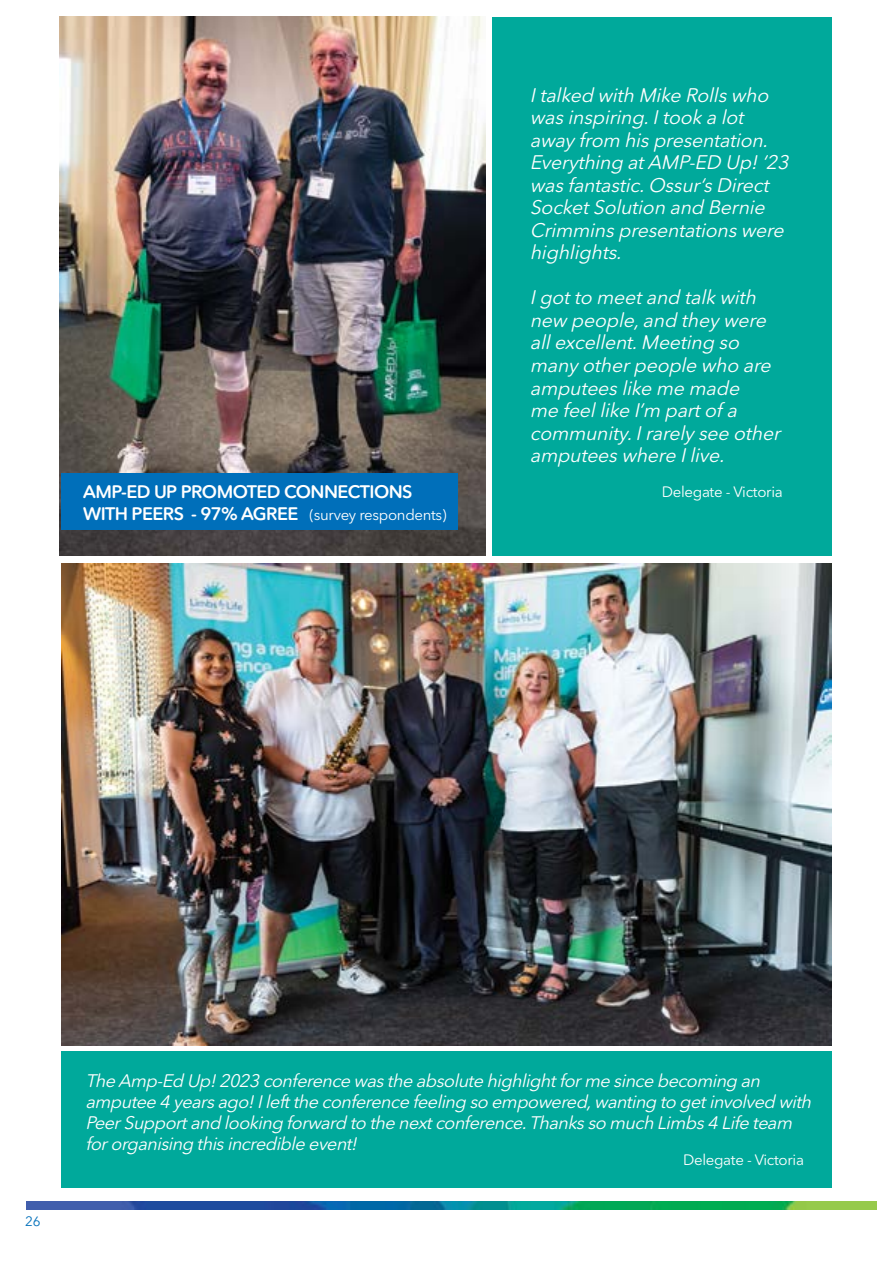
<style>
.page{position:relative;width:893px;height:1263px;background:#fff}
.page>*{position:absolute;margin:0;border:0;box-sizing:border-box;transform-origin:0 0}
.t1{font:italic 19.5px/22.5px "Avenir Next Rounded Std";color:#fff}
.t2{font:italic 18px/21px "Avenir Next Rounded Std";letter-spacing:-.03em;color:#fff}
.t3{font:600 18px "Avenir Next Rounded Std";letter-spacing:-.03em;color:#fff}
.t4{font:15px "Avenir Next Rounded Std";letter-spacing:-.02em;color:#fff}
.t5{font:13.5px "Avenir Next Rounded Std";color:#006fba}
.s1{font-weight:600;font-size:18px}
</style>
<div class="page">
<div style="left:61px;top:1052px;width:771px;height:136px;background:#00a99b"></div>
<div style="left:492px;top:17px;width:340px;height:538px;background:#00a99b"></div>
<img style="left:60px;top:17px;width:425px;height:538px">
<div style="left:61px;top:474px;width:397px;height:56px;background:#006fba"></div>
<img style="left:61px;top:563px;width:771px;height:482px">
<img style="left:26px;top:1209px;width:850px;height:1px">
<img style="left:26px;top:1201px;width:850px;height:8px">
<p class="t1" style="left:530px;top:84px;width:265px">Italked with Mike Rollswho wasinspiring.Itook a lot awayfrom hispresentation.<br>Everything atAMP-ED Up!‘23 wasfantastic.Ossur’sDirect<br>SocketSolution and Bernie<br>Crimminspresentationswere highlights.</p>
<p class="t1" style="left:530px;top:286px;width:257px">Igotto meetand talk with new people,and theywere allexcellent.Meeting so manyotherpeople who are amputeeslike me made<br>me feellike I’m partof a community.Irarelysee other amputeeswhere Ilive.</p>
<p class="t3" style="left:83px;top:480px;width:331px">AMP-ED UP PROMOTED CONNECTIONS</p>
<p class="t4" style="left:662px;top:483px;width:123px">Delegate - Victoria</p>
<p class="t4" style="left:83px;top:506px;width:365px"><span class="s1">WITH PEERS - 97% AGREE</span> (survey respondents)</p>
<p class="t5" style="left:25px;top:1213px;width:17px">26</p>
<p class="t2" style="left:85px;top:1071px;width:732px">The Amp-Ed Up!2023 conference wasthe absolute highlightforme since becoming an amputee 4 yearsago!Ileftthe conference feeling so empowered,wanting to getinvolved with PeerSupportand looking forward to the nextconference.Thanksso much Limbs4 Life team fororganising thisincredible event!</p>
<p class="t4" style="left:683px;top:1151px;width:123px">Delegate - Victoria</p>
</div>
